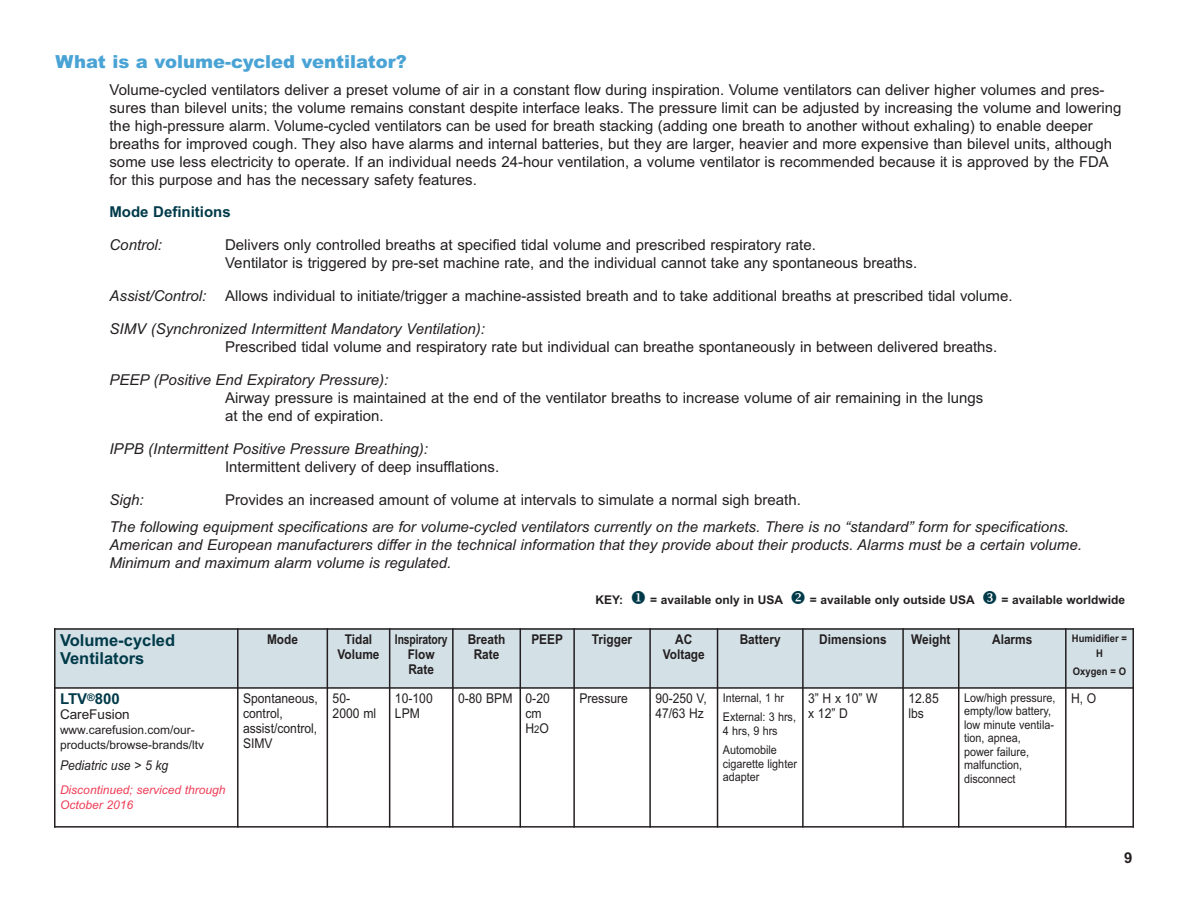
<style>
.page{position:relative;width:1188px;height:918px;background:#fff}
.page>*{position:absolute;margin:0;border:0;box-sizing:border-box;transform-origin:0 0}
.t1{font:900 18px "Arial";color:#4aa3d5}
.t2{font:700 16.5px/18px "Arial";color:#003a49}
.t3{font:15px/18px "Arial";color:#231f20}
.t4{font:italic 15px/18px "Arial";color:#231f20}
.t5{font:700 15px "Arial";color:#003a49}
.t6{font:700 15px "Arial";color:#231f20}
.t7{font:13.5px/15px "Arial";color:#231f20;scale:.9 1}
.t8{font:700 13.5px/15px "Arial";color:#231f20;text-align:center;scale:.88 1}
.t9{font:700 13.5px/15px "Arial";color:#231f20;text-align:center;scale:.77 1}
.t10{font:italic 13.5px "Arial";color:#231f20;scale:.9 1}
.t11{font:13.5px/15px "Arial";color:#231f20;scale:.89 1}
.t12{font:13.5px "Arial";color:#231f20}
.t13{font:12px/13.5px "Arial";color:#231f20;scale:.9 1}
.t14{font:700 12px "Arial";color:#231f20}
.t15{font:12px/15px "Arial";color:#231f20}
.t16{font:italic 12px/15px "Arial";color:#ee3d56}
.t17{font:700 10.5px/15px "Arial";color:#231f20;text-align:center;scale:.9 1}
.s1{color:#003a49}
.s2{font-size:10.5px}
</style>
<div class="page">
<div style="left:54px;top:628px;width:184px;height:60px;background:#d3e0e6"></div>
<div style="left:238px;top:628px;width:89px;height:60px;background:#d3e0e6"></div>
<div style="left:327px;top:628px;width:63px;height:60px;background:#d3e0e6"></div>
<div style="left:390px;top:628px;width:63px;height:60px;background:#d3e0e6"></div>
<div style="left:453px;top:628px;width:67px;height:60px;background:#d3e0e6"></div>
<div style="left:520px;top:628px;width:54px;height:60px;background:#d3e0e6"></div>
<div style="left:574px;top:628px;width:76px;height:60px;background:#d3e0e6"></div>
<div style="left:650px;top:628px;width:68px;height:60px;background:#d3e0e6"></div>
<div style="left:718px;top:628px;width:85px;height:60px;background:#d3e0e6"></div>
<div style="left:803px;top:628px;width:100px;height:60px;background:#d3e0e6"></div>
<div style="left:903px;top:628px;width:56px;height:60px;background:#d3e0e6"></div>
<div style="left:959px;top:628px;width:107px;height:60px;background:#d3e0e6"></div>
<div style="left:1066px;top:628px;width:68px;height:60px;background:#d3e0e6"></div>
<hr style="left:54px;top:628px;width:2px;height:200px;background:#231f20">
<hr style="left:237px;top:628px;width:2px;height:200px;background:#231f20">
<hr style="left:327px;top:628px;width:1px;height:200px;background:#231f20">
<hr style="left:389px;top:628px;width:1px;height:200px;background:#231f20">
<hr style="left:452px;top:628px;width:2px;height:200px;background:#231f20">
<hr style="left:520px;top:628px;width:1px;height:200px;background:#231f20">
<hr style="left:573px;top:628px;width:2px;height:200px;background:#231f20">
<hr style="left:649px;top:628px;width:2px;height:200px;background:#231f20">
<hr style="left:717px;top:628px;width:1px;height:200px;background:#231f20">
<hr style="left:802px;top:628px;width:2px;height:200px;background:#231f20">
<hr style="left:902px;top:628px;width:2px;height:200px;background:#231f20">
<hr style="left:958px;top:628px;width:1px;height:200px;background:#231f20">
<hr style="left:1065px;top:628px;width:2px;height:200px;background:#231f20">
<hr style="left:1132px;top:628px;width:2px;height:200px;background:#231f20">
<hr style="left:54px;top:628px;width:1080px;height:2px;background:#231f20">
<hr style="left:54px;top:687px;width:1080px;height:2px;background:#231f20">
<hr style="left:54px;top:826px;width:1080px;height:2px;background:#231f20">
<p class="t1" style="left:56px;top:52px;width:353px">What is a volume-cycled ventilator?</p>
<p class="t3" style="left:109px;top:81px;width:1013px">Volume-cycled ventilators deliver a preset volume of air in a constant flow during inspiration. Volume ventilators can deliver higher volumes and pres&shy;sures than bilevel units; the volume remains constant despite interface leaks. The pressure limit can be adjusted by increasing the volume and lowering the high-pressure alarm. Volume-cycled ventilators can be used for breath stacking (adding one breath to another without exhaling) to enable deeper breaths for improved cough. They also have alarms and internal batteries, but they are larger, heavier and more expensive than bilevel units, although some use less electricity to operate. If an individual needs 24-hour ventilation, a volume ventilator is recommended because it is approved by the FDA for this purpose and has the necessary safety features.</p>
<p class="t5" style="left:110px;top:203px;width:123px">Mode Definitions</p>
<p class="t4" style="left:110px;top:236px;width:54px">Control:</p>
<p class="t3" style="left:225px;top:236px;width:694px">Delivers only controlled breaths at specified tidal volume and prescribed respiratory rate.<br>Ventilator is triggered by pre-set machine rate, and the individual cannot take any spontaneous breaths.</p>
<p class="t4" style="left:109px;top:287px;width:98px">Assist/Control:</p>
<p class="t3" style="left:225px;top:287px;width:789px">Allows individual to initiate/trigger a machine-assisted breath and to take additional breaths at prescribed tidal volume.</p>
<p class="t4" style="left:109px;top:320px;width:377px">SIMV (Synchronized Intermittent Mandatory Ventilation):</p>
<p class="t3" style="left:225px;top:338px;width:774px">Prescribed tidal volume and respiratory rate but individual can breathe spontaneously in between delivered breaths.</p>
<p class="t4" style="left:109px;top:371px;width:280px">PEEP (Positive End Expiratory Pressure):</p>
<p class="t3" style="left:225px;top:389px;width:760px">Airway pressure is maintained at the end of the ventilator breaths to increase volume of air remaining in the lungs at the end of expiration.</p>
<p class="t4" style="left:109px;top:440px;width:320px">IPPB (Intermittent Positive Pressure Breathing):</p>
<p class="t3" style="left:225px;top:458px;width:276px">Intermittent delivery of deep insufflations.</p>
<p class="t4" style="left:109px;top:491px;width:36px">Sigh:</p>
<p class="t3" style="left:225px;top:491px;width:577px">Provides an increased amount of volume at intervals to simulate a normal sigh breath.</p>
<p class="t4" style="left:109px;top:518px;width:974px">The following equipment specifications are for volume-cycled ventilators currently on the markets. There is no “standard” form for specifications.<br>American and European manufacturers differ in the technical information that they provide about their products. Alarms must be a certain volume.<br>Minimum and maximum alarm volume is regulated.</p>
<p class="t14" style="left:595px;top:593px;width:381px">KEY: <span class="s1">◆</span> = available only in USA <span class="s1">❖</span> = available only outside USA</p>
<p class="t14" style="left:1002px;top:593px;width:125px">= available worldwide</p>
<p class="t2" style="left:60px;top:632px;width:117px">Volume-cycled<br>Ventilators</p>
<p class="t8" style="left:267px;top:632px;width:37px">Mode</p>
<p class="t8" style="left:337px;top:632px;width:49px">Tidal<br>Volume</p>
<p class="t9" style="left:395px;top:632px;width:70px">Inspiratory<br>Flow<br>Rate</p>
<p class="t8" style="left:468px;top:632px;width:44px">Breath<br>Rate</p>
<p class="t8" style="left:531px;top:632px;width:38px">PEEP</p>
<p class="t8" style="left:592px;top:632px;width:47px">Trigger</p>
<p class="t8" style="left:663px;top:632px;width:49px">AC<br>Voltage</p>
<p class="t8" style="left:740px;top:632px;width:48px">Battery</p>
<p class="t8" style="left:819px;top:632px;width:78px">Dimensions</p>
<p class="t8" style="left:911px;top:632px;width:46px">Weight</p>
<p class="t8" style="left:992px;top:632px;width:47px">Alarms</p>
<p class="t17" style="left:1072px;top:631px;width:63px">Humidifier =<br>H</p>
<p class="t17" style="left:1073px;top:664px;width:61px">Oxygen = O</p>
<p class="t5" style="left:60px;top:690px;width:61px">LTV<sup>®</sup>800</p>
<p class="t12" style="left:60px;top:707px;width:71px">CareFusion</p>
<p class="t15" style="left:60px;top:722px;width:146px">www.carefusion.com/our&shy;products/browse-brands/ltv</p>
<p class="t10" style="left:60px;top:758px;width:122px">Pediatric use &gt; 5 kg</p>
<p class="t16" style="left:60px;top:782px;width:167px">Discontinued; serviced through<br>October 2016</p>
<p class="t7" style="left:243px;top:691px;width:85px">Spontaneous, control, assist/control,<br>SIMV</p>
<p class="t7" style="left:333px;top:691px;width:50px">50-<br>2000 ml</p>
<p class="t7" style="left:395px;top:691px;width:44px">10-100<br>LPM</p>
<p class="t7" style="left:526px;top:691px;width:29px;text-indent:-67px">0-80 BPM 0-20 cm<br>H<span class="s2">2</span>O</p>
<p class="t7" style="left:579px;top:691px;width:56px">Pressure</p>
<p class="t11" style="left:655px;top:691px;width:59px">90-250 V,<br>47/63 Hz</p>
<p class="t13" style="left:723px;top:688px;width:83px;line-height:19.5px">Internal, 1 hr<br>External: 3 hrs,</p>
<p class="t13" style="left:723px;top:721px;width:63px;line-height:19.5px">4 hrs, 9 hrs<br>Automobile</p>
<p class="t13" style="left:723px;top:757px;width:84px">cigarette lighter adapter</p>
<p class="t7" style="left:808px;top:691px;width:79px">3”Hx10”W x 12” D</p>
<p class="t7" style="left:908px;top:691px;width:35px">12.85 lbs</p>
<p class="t13" style="left:964px;top:691px;width:103px">Low/high pressure, empty/low battery, low minute ventila&shy;tion, apnea,<br>power failure, malfunction, disconnect</p>
<p class="t7" style="left:1071px;top:691px;width:30px">H, O</p>
<p class="t6" style="left:1124px;top:849px;width:10px">9</p>
</div>
